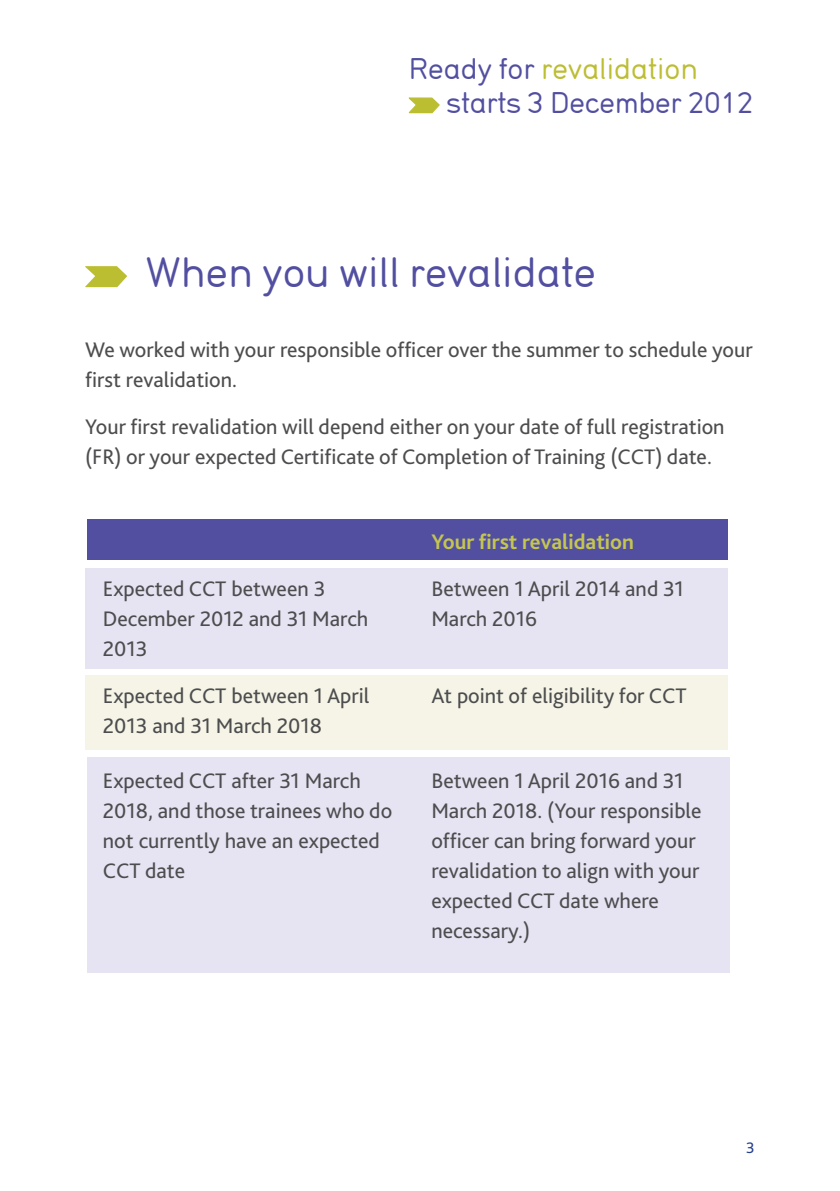
<style>
.page{position:relative;width:840px;height:1191px;background:#fff}
.page>*{position:absolute;margin:0;border:0;box-sizing:border-box;transform-origin:0 0}
.t1{font:40px "DIN17 SB";color:#524fa1}
.t2{font:28.2px/33.8px "DIN17 SB";color:#524fa1}
.t3{font:22px/30px "Bliss 2";color:#4d4d4f}
.t4{font:700 22px "Bliss 2";color:#c5c64f}
.t5{font:16px "Bliss 2";color:#25408f}
.s1{color:#bcbe32}
</style>
<div class="page">
<svg style="left:85px;top:266px;width:42px;height:21px"></svg>
<div style="left:87px;top:520px;width:640px;height:40px;background:#524fa1"></div>
<div style="left:85px;top:568px;width:642px;height:101px;background:#e6e4f2"></div>
<div style="left:85px;top:675px;width:642px;height:75px;background:#f5f4e6"></div>
<div style="left:87px;top:757px;width:642px;height:215px;background:#e6e4f2"></div>
<svg style="left:408px;top:97px;width:32px;height:17px"></svg>
<p class="t2" style="left:446px;top:52px;width:308px;text-indent:-38px">Ready for <span class="s1">revalidation </span>starts 3 December 2012</p>
<h1 class="t1" style="left:146px;top:248px;width:451px">When you will revalidate</h1>
<p class="t3" style="left:85px;top:334px;width:668px">We worked with your responsible officer over the summer to schedule your first revalidation.</p>
<p class="t3" style="left:85px;top:411px;width:640px">Your first revalidation will depend either on your date of full registration (FR) or your expected Certificate of Completion of Training (CCT) date.</p>
<p class="t3" style="left:103px;top:573px;width:267px">Expected CCT between 3<br>December 2012 and 31 March<br>2013</p>
<p class="t3" style="left:103px;top:680px;width:268px">Expected CCT between 1 April<br>2013 and 31 March 2018</p>
<p class="t3" style="left:103px;top:765px;width:290px">Expected CCT after 31 March<br>2018, and those trainees who do not currently have an expected<br>CCT date</p>
<p class="t4" style="left:431px;top:528px;width:204px">Your first revalidation</p>
<p class="t3" style="left:431px;top:573px;width:254px">Between 1 April 2014 and 31<br>March 2016</p>
<p class="t3" style="left:431px;top:680px;width:256px">At point of eligibility for CCT</p>
<p class="t3" style="left:431px;top:765px;width:272px">Between 1 April 2016 and 31<br>March 2018. (Your responsible officer can bring forward your revalidation to align with your expected CCT date where necessary.)</p>
<p class="t5" style="left:745px;top:1138px;width:10px">3</p>
</div>
